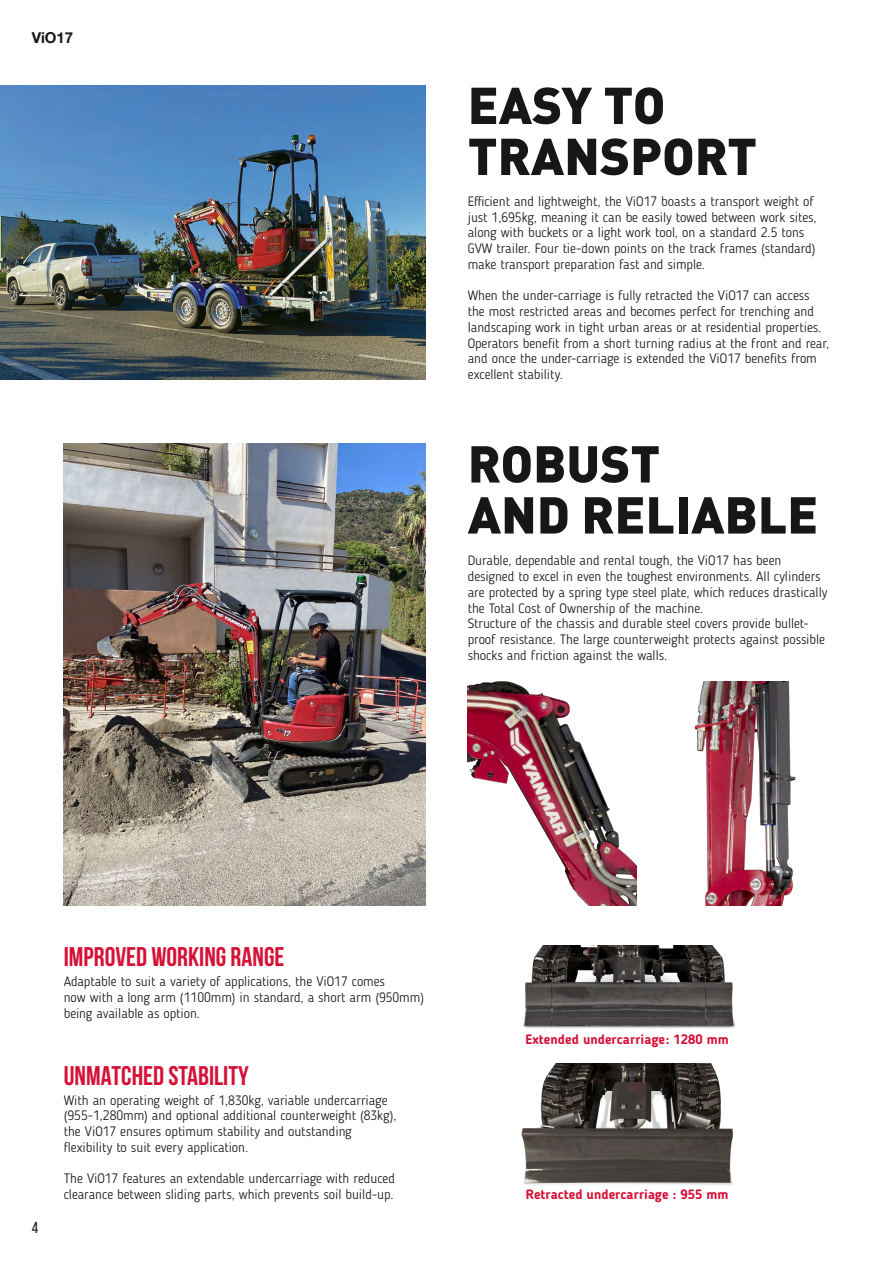
<style>
.page{position:relative;width:893px;height:1263px;background:#fff}
.page>*{position:absolute;margin:0;border:0;box-sizing:border-box;transform-origin:0 0}
.t1{font:900 51px/51px "DINOT";color:#181716}
.t2{font:700 27px "Bebas Neue";color:#d61136}
.t3{font:15.9px "Bebas Neue";color:#181716}
.t4{font:700 15px "Helvetica Neue LT Com";color:#181716}
.t5{font:300 13.5px/15.8px "Blogger Sans";color:#181716}
.t6{font:700 13.5px "Blogger Sans";color:#d61136}
</style>
<div class="page">
<img style="left:0;top:85px;width:425px;height:294px">
<img style="left:64px;top:443px;width:361px;height:462px">
<img style="left:522px;top:946px;width:214px;height:82px">
<img style="left:521px;top:1064px;width:213px;height:121px">
<img style="left:468px;top:681px;width:168px;height:224px">
<img style="left:694px;top:681px;width:102px;height:224px">
<p class="t4" style="left:32px;top:28px;width:43px">ViO17</p>
<h1 class="t1" style="left:468px;top:78px;width:291px">EASY TO<br>TRANSPORT</h1>
<p class="t5" style="left:468px;top:193px;width:350px">Efficient and lightweight, the ViO17 boasts a transport weight of just 1,695kg, meaning it can be easily towed between work sites, along with buckets or a light work tool, on a standard 2.5 tons GVW trailer. Four tie-down points on the track frames (standard) make transport preparation fast and simple.</p>
<p class="t5" style="left:468px;top:288px;width:363px">When the under-carriage is fully retracted the ViO17 can access the most restricted areas and becomes perfect for trenching and landscaping work in tight urban areas or at residential properties.<br>Operators benefit from a short turning radius at the front and rear, and once the under-carriage is extended the ViO17 benefits from excellent stability.</p>
<h1 class="t1" style="left:468px;top:437px;width:352px">ROBUST<br>AND RELIABLE</h1>
<p class="t5" style="left:468px;top:553px;width:361px">Durable, dependable and rental tough, the ViO17 has been designed to excel in even the toughest environments. All cylinders are protected by a spring type steel plate, which reduces drastically the Total Cost of Ownership of the machine.<br>Structure of the chassis and durable steel covers provide bullet&shy;proof resistance. The large counterweight protects against possible shocks and friction against the walls.</p>
<p class="t3" style="left:32px;top:1219px;width:8px">4</p>
<h2 class="t2" style="left:64px;top:942px;width:222px">IMPROVED WORKING RANGE</h2>
<p class="t5" style="left:64px;top:973px;width:362px">Adaptable to suit a variety of applications, the ViO17 comes<br>now with a long arm (1100mm) in standard, a short arm (950mm) being available as option.</p>
<h2 class="t2" style="left:64px;top:1060px;width:186px">UNMATCHED STABILITY</h2>
<p class="t5" style="left:64px;top:1092px;width:334px">With an operating weight of 1,830kg, variable undercarriage (955-1,280mm) and optional additional counterweight (83kg), the ViO17 ensures optimum stability and outstanding flexibility to suit every application.</p>
<p class="t5" style="left:64px;top:1171px;width:333px">The ViO17 features an extendable undercarriage with reduced clearance between sliding parts, which prevents soil build-up.</p>
<p class="t6" style="left:526px;top:1031px;width:205px">Extended undercarriage: 1280 mm</p>
<p class="t6" style="left:526px;top:1186px;width:204px">Retracted undercarriage : 955 mm</p>
</div>
